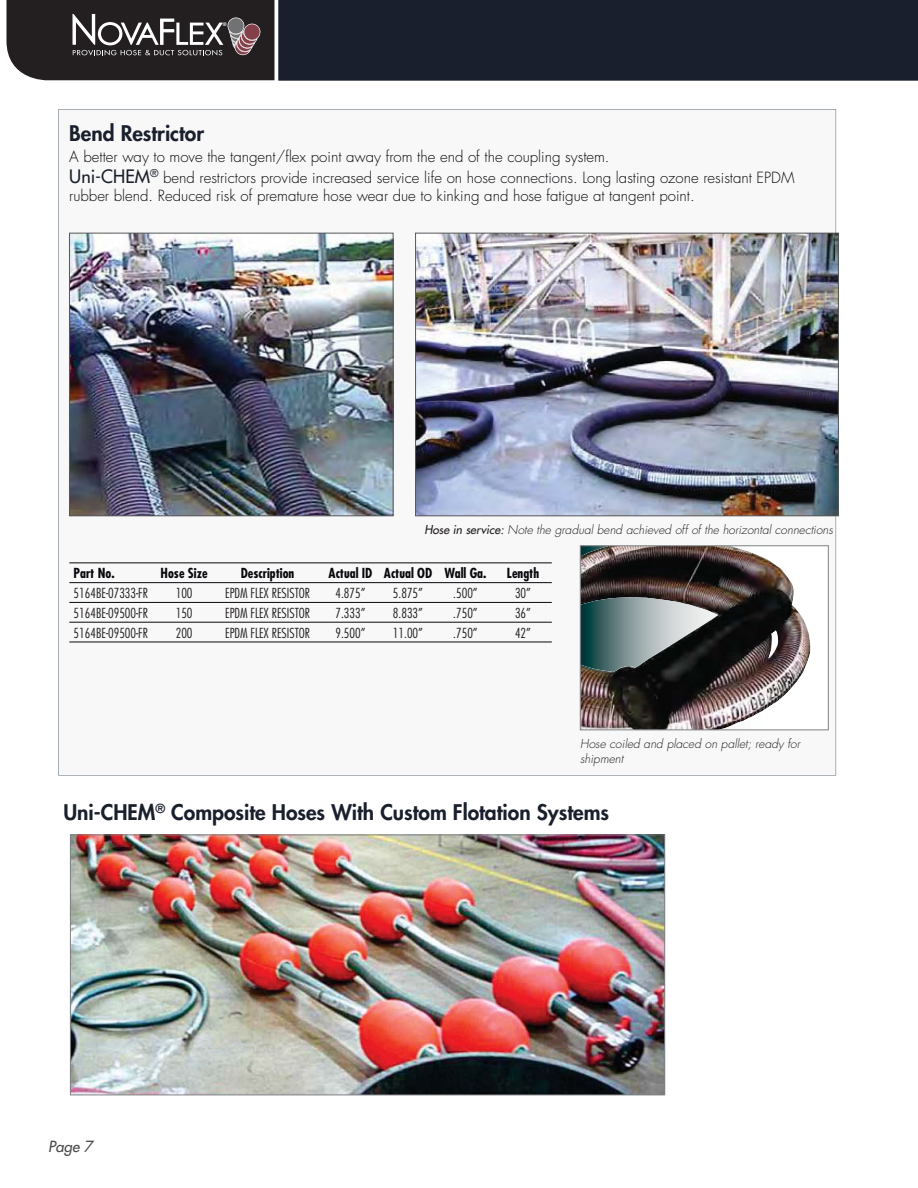
<style>
.page{position:relative;width:918px;height:1188px;background:#fff}
.page>*{position:absolute;margin:0;border:0;box-sizing:border-box;transform-origin:0 0}
.t1{font:800 21px "Futura Std";color:#191f2c}
.t2{font:300 15px/21px "Futura Std";color:#09080d}
.t3{font:italic 500 15px "Futura Std";color:#4a4a4c}
.t4{font:300 condensed 13.5px "Futura Std";color:#231f20}
.t5{font:700 condensed 13.5px "Futura Std";color:#09080d}
.t6{font:italic 300 12px/14.4px "Futura Std";color:#231f20}
.t7{font:800 4.8px "Futura Std";color:#fff}
.s1{font-weight:500;font-size:18px;color:#191f2c}
.s2{font-weight:500}
</style>
<div class="page">
<div style="left:278px;top:0;width:640px;height:81px;background:#191f2c"></div>
<svg style="left:6px;top:0;width:269px;height:81px;background:#3c3839"></svg>
<svg style="left:58px;top:109px;width:778px;height:666px"></svg>
<img style="left:71px;top:235px;width:320px;height:279px">
<div style="left:69px;top:233px;width:324px;height:283px;border:1px solid #565759"></div>
<svg style="left:811px;top:548px;width:16px;height:180px"></svg>
<img style="left:582px;top:548px;width:229px;height:180px">
<div style="left:580px;top:546px;width:249px;height:184px;border:1px solid #7f8184"></div>
<img style="left:417px;top:235px;width:419px;height:279px">
<img style="left:836px;top:235px;width:1px;height:279px">
<div style="left:415px;top:233px;width:424px;height:283px;border:1px solid #565759"></div>
<hr style="left:69px;top:563px;width:483px;height:1px;background:#09080d">
<hr style="left:69px;top:582px;width:483px;height:1px;background:#09080d">
<hr style="left:69px;top:602px;width:483px;height:1px;background:#09080d">
<hr style="left:69px;top:622px;width:483px;height:1px;background:#09080d">
<hr style="left:69px;top:642px;width:483px;height:1px;background:#09080d">
<img style="left:72px;top:837px;width:591px;height:256px">
<div style="left:70px;top:835px;width:595px;height:260px;border:1px solid #7f8184"></div>
<p class="t7" style="left:223px;top:22px;width:5px">®</p>
<h1 class="t1" style="left:69px;top:124px;width:136px">Bend Restrictor</h1>
<p class="t2" style="left:69px;top:147px;width:727px">A better way to move the tangent/flex point away from the end of the coupling system.<br><span class="s1">Uni-CHEM</span><sup>®</sup> bend restrictors provide increased service life on hose connections. Long lasting ozone resistant EPDM</p>
<p class="t2" style="left:69px;top:186px;width:627px">rubber blend. Reduced risk of premature hose wear due to kinking and hose fatigue at tangent point.</p>
<p class="t6" style="left:424px;top:523px;width:410px"><span class="s2">Hose in service:</span> Note the gradual bend achieved off of the horizontal connections</p>
<p class="t5" style="left:74px;top:567px;width:43px">Part No.</p>
<p class="t5" style="left:161px;top:567px;width:49px">Hose Size</p>
<p class="t5" style="left:241px;top:567px;width:55px">Description</p>
<p class="t5" style="left:329px;top:567px;width:159px">Actual ID Actual OD Wall Ga.</p>
<p class="t5" style="left:507px;top:567px;width:34px">Length</p>
<p class="t4" style="left:74px;top:587px;width:76px">5164BE-07333-FR</p>
<p class="t4" style="left:176px;top:587px;width:18px">100</p>
<p class="t4" style="left:225px;top:587px;width:86px">EPDM FLEX RESISTOR</p>
<p class="t4" style="left:335px;top:587px;width:32px">4.875”</p>
<p class="t4" style="left:393px;top:587px;width:32px">5.875”</p>
<p class="t4" style="left:453px;top:587px;width:26px">.500”</p>
<p class="t4" style="left:515px;top:587px;width:18px">30”</p>
<p class="t4" style="left:74px;top:607px;width:76px">5164BE-09500-FR</p>
<p class="t4" style="left:176px;top:607px;width:18px">150</p>
<p class="t4" style="left:225px;top:607px;width:86px">EPDM FLEX RESISTOR</p>
<p class="t4" style="left:335px;top:607px;width:32px">7.333”</p>
<p class="t4" style="left:393px;top:607px;width:32px">8.833”</p>
<p class="t4" style="left:453px;top:607px;width:26px">.750”</p>
<p class="t4" style="left:515px;top:607px;width:18px">36”</p>
<p class="t4" style="left:74px;top:626px;width:76px">5164BE-09500-FR</p>
<p class="t4" style="left:176px;top:626px;width:18px">200</p>
<p class="t4" style="left:225px;top:626px;width:86px">EPDM FLEX RESISTOR</p>
<p class="t4" style="left:335px;top:626px;width:32px">9.500”</p>
<p class="t4" style="left:393px;top:626px;width:32px">11.00”</p>
<p class="t4" style="left:453px;top:626px;width:26px">.750”</p>
<p class="t4" style="left:515px;top:626px;width:18px">42”</p>
<p class="t6" style="left:580px;top:738px;width:222px">Hose coiled and placed on pallet; ready for shipment</p>
<h1 class="t1" style="left:63px;top:803px;width:547px">Uni-CHEM<sup>®</sup> Composite Hoses With Custom Flotation Systems</h1>
<p class="t3" style="left:48px;top:1140px;width:46px">Page 7</p>
</div>
